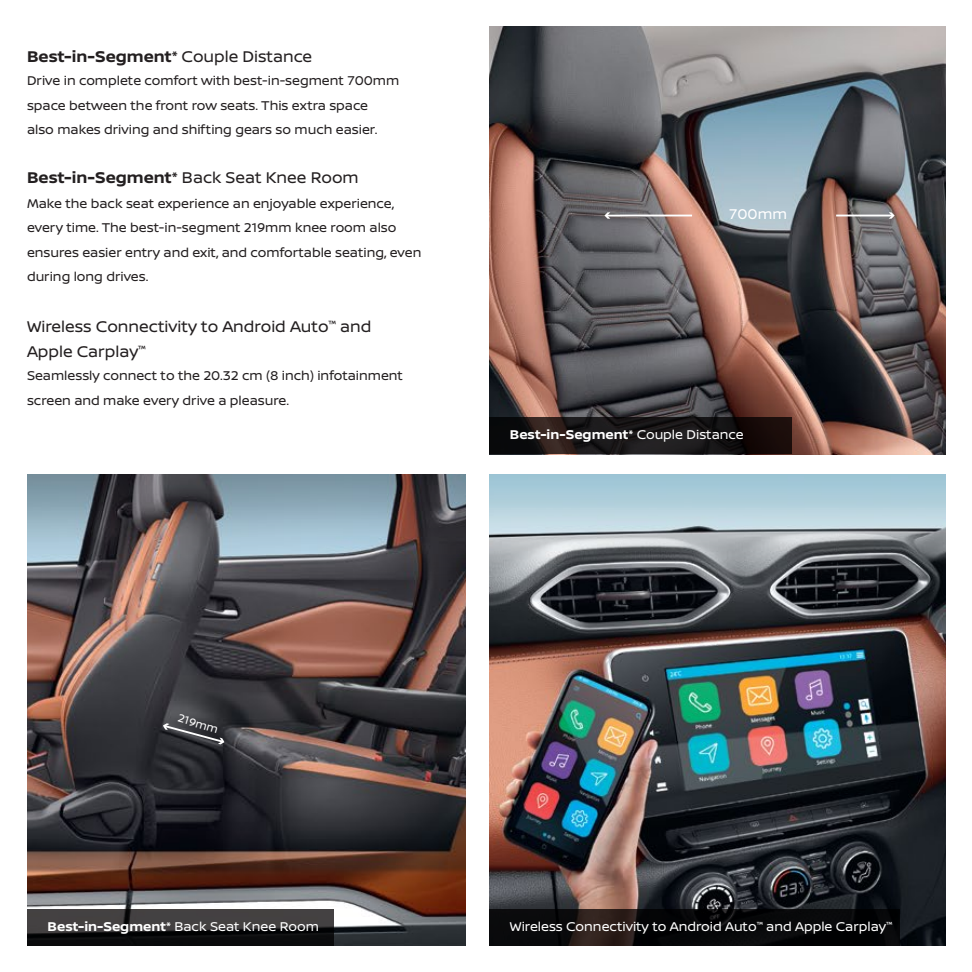
<style>
.page{position:relative;width:972px;height:972px;background:#fff}
.page>*{position:absolute;margin:0;border:0;box-sizing:border-box;transform-origin:0 0}
.t1{font:700 16.5px "Nissan Brand";color:#231f20}
.t2{font:16.5px/25px "Nissan Brand";color:#231f20}
.t3{font:15px "Nissan Brand";color:#fff}
.t4{font:13.5px/24.5px "Nissan Brand";color:#231f20}
.t5{font:700 13.5px "Nissan Brand";color:#fff}
.t6{font:13.5px "Nissan Brand";color:#fff}
.t7{font:11.7px "Nissan Brand";color:#fff}
.s1{font-weight:400}
</style>
<div class="page">
<img style="left:489px;top:618px;width:456px;height:327px">
<svg style="left:489px;top:475px;width:456px;height:143px;background:#7c8a91"></svg>
<img style="left:27px;top:618px;width:438px;height:327px">
<svg style="left:27px;top:475px;width:438px;height:143px;background:#696a70"></svg>
<svg style="left:163px;top:723px;width:62px;height:21px"></svg>
<img style="left:489px;top:27px;width:456px;height:427px">
<svg style="left:489px;top:909px;width:411px;height:36px;background:#0c0a0b"></svg>
<svg style="left:489px;top:418px;width:303px;height:36px;background:#181314"></svg>
<svg style="left:27px;top:909px;width:307px;height:36px;background:#2a292a"></svg>
<hr style="left:607px;top:215px;width:85px;height:1px;background:#fff">
<svg style="left:604px;top:212px;width:6px;height:7px"></svg>
<hr style="left:836px;top:215px;width:57px;height:1px;background:#fff">
<svg style="left:889px;top:212px;width:6px;height:7px"></svg>
<p class="t1" style="left:27px;top:45px;width:287px">Best-in-Segment* <span class="s1">Couple Distance</span></p>
<p class="t4" style="left:27px;top:68px;width:374px">Drive in complete comfort with best-in-segment 700mm space between the front row seats. This extra space<br>also makes driving and shifting gears so much easier.</p>
<p class="t1" style="left:27px;top:166px;width:333px">Best-in-Segment* <span class="s1">Back Seat Knee Room</span></p>
<p class="t4" style="left:27px;top:190px;width:396px">Make the back seat experience an enjoyable experience, every time. The best-in-segment 219mm knee room also ensures easier entry and exit, and comfortable seating, even during long drives.</p>
<p class="t2" style="left:27px;top:313px;width:346px">Wireless Connectivity to Android Auto<sup>™</sup> and<br>Apple Carplay<sup>™</sup></p>
<p class="t4" style="left:27px;top:363px;width:378px">Seamlessly connect to the 20.32 cm (8 inch) infotainment screen and make every drive a pleasure.</p>
<p class="t3" style="left:729px;top:204px;width:59px">700mm</p>
<p class="t5" style="left:510px;top:425px;width:235px">Best-in-Segment* <span class="s1">Couple Distance</span></p>
<p class="t7" style="left:181px;top:710px;width:43px;rotate:16deg">219mm</p>
<p class="t5" style="left:48px;top:917px;width:273px">Best-in-Segment* <span class="s1">Back Seat Knee Room</span></p>
<p class="t6" style="left:510px;top:917px;width:384px">Wireless Connectivity to Android Auto<sup>™</sup> and Apple Carplay<sup>™</sup></p>
</div>
